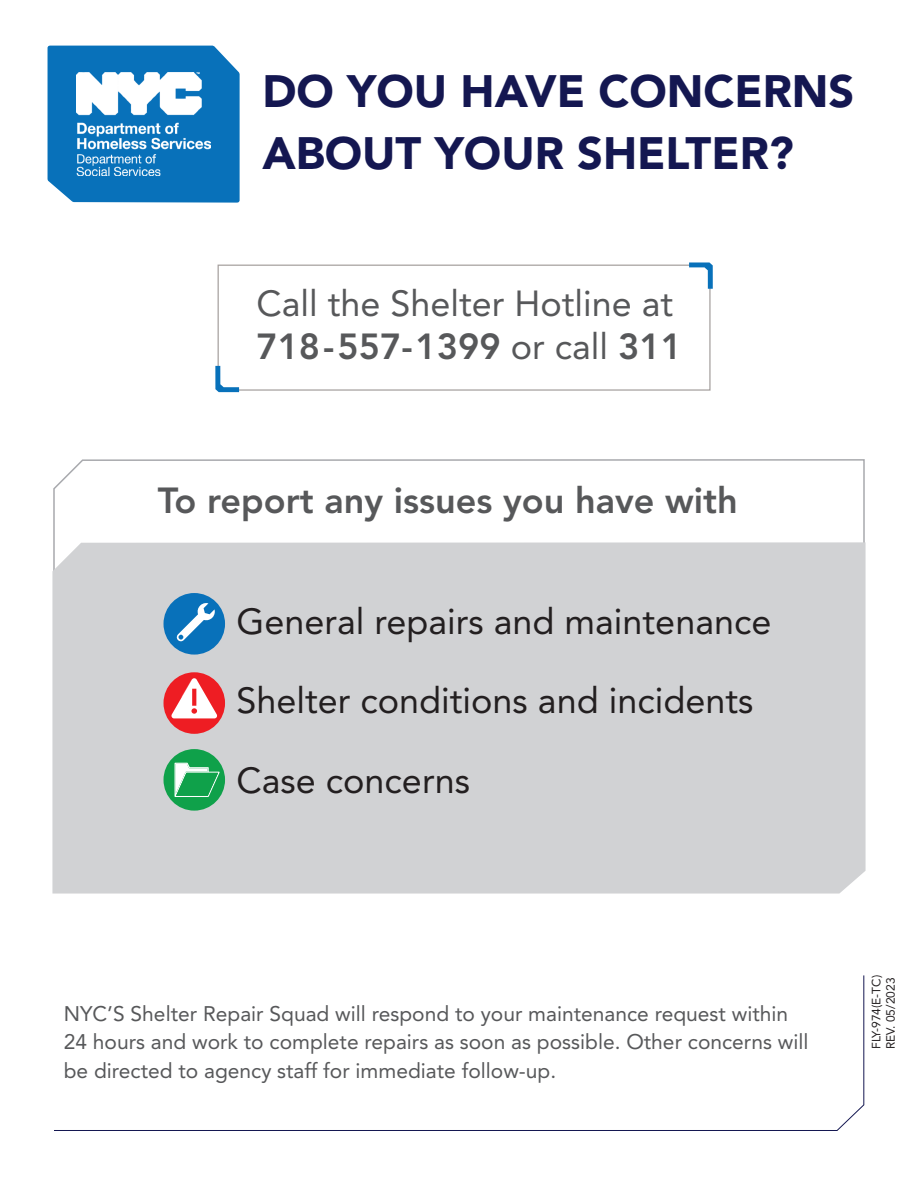
<style>
.page{position:relative;width:918px;height:1188px;background:#fff}
.page>*{position:absolute;margin:0;border:0;box-sizing:border-box;transform-origin:0 0}
.t1{font:900 45px/62.4px "Avenir LT Std";color:#141751}
.t2{font:36px/79.2px "Avenir LT Std";color:#231f20}
.t3{font:36px/43.2px "Avenir LT Std";color:#57585a}
.t4{font:800 36px "Avenir LT Std";color:#57585a}
.t5{font:21px/28.2px "Avenir LT Std";color:#57585a}
.t6{font:12px/14.4px "Avenir LT Std";color:#231f20}
.s1{font-weight:800}
</style>
<div class="page">
<svg style="left:53px;top:459px;width:812px;height:83px"></svg>
<div style="left:52px;top:542px;width:814px;height:352px;background:#d1d2d4"></div>
<svg style="left:47px;top:45px;width:193px;height:158px"></svg>
<img style="left:76px;top:73px;width:135px;height:102px">
<div style="left:164px;top:672px;width:61px;height:62px;background:#ee1d23;border-radius:50%"></div>
<div style="left:164px;top:749px;width:61px;height:62px;background:#0fa14a;border-radius:50%"></div>
<div style="left:164px;top:593px;width:61px;height:62px;background:#0871ba;border-radius:50%"></div>
<svg style="left:171px;top:678px;width:47px;height:40px"></svg>
<svg style="left:177px;top:603px;width:38px;height:39px"></svg>
<svg style="left:175px;top:763px;width:45px;height:34px"></svg>
<svg style="left:54px;top:975px;width:811px;height:156px"></svg>
<div style="left:218px;top:265px;width:493px;height:126px;border:1px solid #a7a2a0"></div>
<svg style="left:689px;top:262px;width:24px;height:27px"></svg>
<svg style="left:215px;top:366px;width:24px;height:26px"></svg>
<h1 class="t1" style="left:262px;top:60px;width:594px">DO YOU HAVE CONCERNS<br>ABOUT YOUR SHELTER?</h1>
<h2 class="t3" style="left:256px;top:282px;width:427px">Call the Shelter Hotline at<br><span class="s1">718-557-1399</span> or call <span class="s1">311</span></h2>
<h2 class="t4" style="left:158px;top:479px;width:581px">To report any issues you have with</h2>
<h2 class="t2" style="left:236px;top:582px;width:536px">General repairs and maintenance<br>Shelter conditions and incidents</h2>
<h2 class="t2" style="left:236px;top:741px;width:235px">Case concerns</h2>
<p class="t5" style="left:64px;top:1000px;width:746px">NYC’S Shelter Repair Squad will respond to your maintenance request within<br>24 hours and work to complete repairs as soon as possible. Other concerns will be directed to agency staff for immediate follow-up.</p>
<p class="t6" style="left:869px;top:1049px;width:76px;rotate:-90deg">FLY-974(E-TC)<br>REV. 05/2023</p>
</div>
